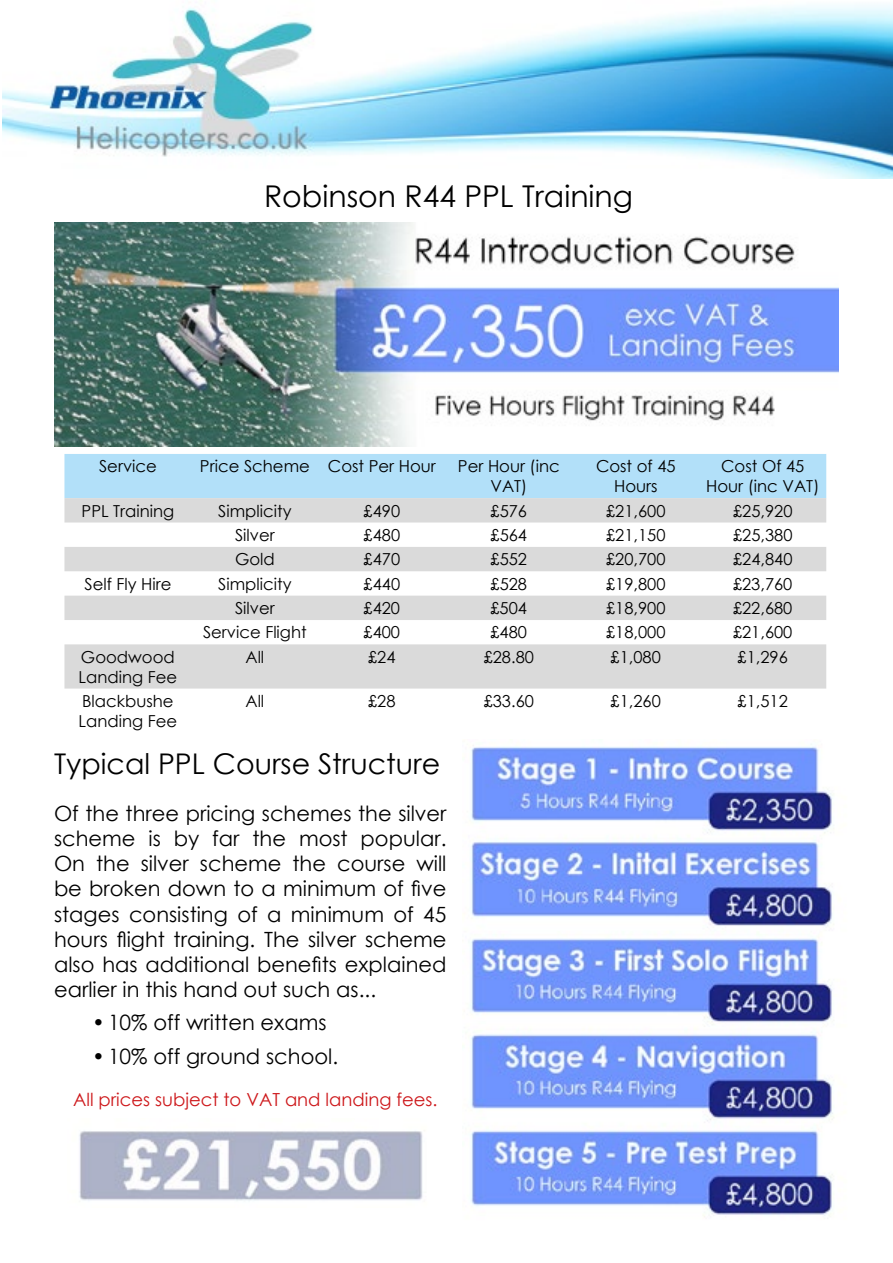
<style>
.page{position:relative;width:893px;height:1263px;background:#fff}
.page>*{position:absolute;margin:0;border:0;box-sizing:border-box;transform-origin:0 0}
.t1{font:30px "Century Gothic";color:#000}
.t2{font:28.5px "Century Gothic";color:#000}
.t3{font:21.15px "Century Gothic";color:#000}
.t4{font:21px/25.2px "Century Gothic";color:#000;text-align:justify}
.t5{font:18px "Century Gothic";color:#cd171a}
.t6{font:16.5px/19.8px "Century Gothic";color:#000;text-align:center}
</style>
<div class="page">
<img style="left:2px;top:5px;width:891px;height:173px">
<img style="left:54px;top:222px;width:784px;height:224px">
<div style="left:64px;top:454px;width:762px;height:44px;background:#b2e0f9"></div>
<svg style="left:64px;top:498px;width:762px;height:190px;fill:#dadada"></svg>
<img style="left:470px;top:744px;width:364px;height:473px">
<img style="left:79px;top:1131px;width:344px;height:70px">
<h1 class="t1" style="left:264px;top:175px;width:371px">Robinson R44 PPL Training</h1>
<p class="t6" style="left:99px;top:456px;width:59px">Service</p>
<p class="t6" style="left:200px;top:456px;width:237px">Price Scheme Cost Per Hour</p>
<p class="t6" style="left:458px;top:456px;width:103px">Per Hour (inc<br>VAT)</p>
<p class="t6" style="left:596px;top:456px;width:81px">Cost of 45<br>Hours</p>
<p class="t6" style="left:706px;top:456px;width:115px">Cost Of 45<br>Hour (inc VAT)</p>
<p class="t6" style="left:82px;top:500px;width:94px">PPL Training</p>
<p class="t6" style="left:218px;top:500px;width:75px">Simplicity</p>
<p class="t6" style="left:364px;top:500px;width:38px">£490</p>
<p class="t6" style="left:491px;top:500px;width:38px">£576</p>
<p class="t6" style="left:606px;top:500px;width:61px">£21,600</p>
<p class="t6" style="left:733px;top:500px;width:61px">£25,920</p>
<p class="t6" style="left:235px;top:525px;width:41px">Silver</p>
<p class="t6" style="left:364px;top:525px;width:38px">£480</p>
<p class="t6" style="left:491px;top:525px;width:38px">£564</p>
<p class="t6" style="left:606px;top:525px;width:61px">£21,150</p>
<p class="t6" style="left:733px;top:525px;width:61px">£25,380</p>
<p class="t6" style="left:235px;top:549px;width:41px">Gold</p>
<p class="t6" style="left:364px;top:549px;width:38px">£470</p>
<p class="t6" style="left:491px;top:549px;width:38px">£552</p>
<p class="t6" style="left:606px;top:549px;width:61px">£20,700</p>
<p class="t6" style="left:733px;top:549px;width:61px">£24,840</p>
<p class="t6" style="left:84px;top:573px;width:88px">Self Fly Hire</p>
<p class="t6" style="left:218px;top:573px;width:75px">Simplicity</p>
<p class="t6" style="left:364px;top:573px;width:38px">£440</p>
<p class="t6" style="left:490px;top:573px;width:38px">£528</p>
<p class="t6" style="left:606px;top:573px;width:61px">£19,800</p>
<p class="t6" style="left:733px;top:573px;width:61px">£23,760</p>
<p class="t6" style="left:235px;top:598px;width:41px">Silver</p>
<p class="t6" style="left:364px;top:598px;width:38px">£420</p>
<p class="t6" style="left:490px;top:598px;width:38px">£504</p>
<p class="t6" style="left:606px;top:598px;width:61px">£18,900</p>
<p class="t6" style="left:733px;top:598px;width:61px">£22,680</p>
<p class="t6" style="left:203px;top:622px;width:105px">Service Flight</p>
<p class="t6" style="left:364px;top:622px;width:38px">£400</p>
<p class="t6" style="left:490px;top:622px;width:38px">£480</p>
<p class="t6" style="left:606px;top:622px;width:61px">£18,000</p>
<p class="t6" style="left:733px;top:622px;width:61px">£21,600</p>
<p class="t6" style="left:79px;top:647px;width:100px;text-align:left">Goodwood<br>Landing Fee</p>
<p class="t6" style="left:245px;top:647px;width:20px">All</p>
<p class="t6" style="left:368px;top:647px;width:29px">£24</p>
<p class="t6" style="left:484px;top:647px;width:52px">£28.80</p>
<p class="t6" style="left:611px;top:647px;width:52px">£1,080</p>
<p class="t6" style="left:738px;top:647px;width:52px">£1,296</p>
<p class="t6" style="left:79px;top:691px;width:100px;text-align:left">Blackbushe<br>Landing Fee</p>
<p class="t6" style="left:245px;top:691px;width:20px">All</p>
<p class="t6" style="left:368px;top:691px;width:29px">£28</p>
<p class="t6" style="left:484px;top:691px;width:52px">£33.60</p>
<p class="t6" style="left:611px;top:691px;width:52px">£1,260</p>
<p class="t6" style="left:738px;top:691px;width:52px">£1,512</p>
<h2 class="t2" style="left:54px;top:744px;width:388px">Typical PPL Course Structure</h2>
<p class="t4" style="left:54px;top:800px;width:394px">Of the three pricing schemes the silver scheme is by far the most popular.<br>On the silver scheme the course will be broken down to a minimum of five stages consisting of a minimum of 45 hours flight training. The silver scheme also has additional benefits explained earlier in this hand out such as...</p>
<p class="t3" style="left:92px;top:1007px;width:236px">•10% off written exams</p>
<p class="t3" style="left:92px;top:1042px;width:247px">•10% off ground school.</p>
<p class="t5" style="left:73px;top:1086px;width:366px">All prices subject to VAT and landing fees.</p>
</div>
